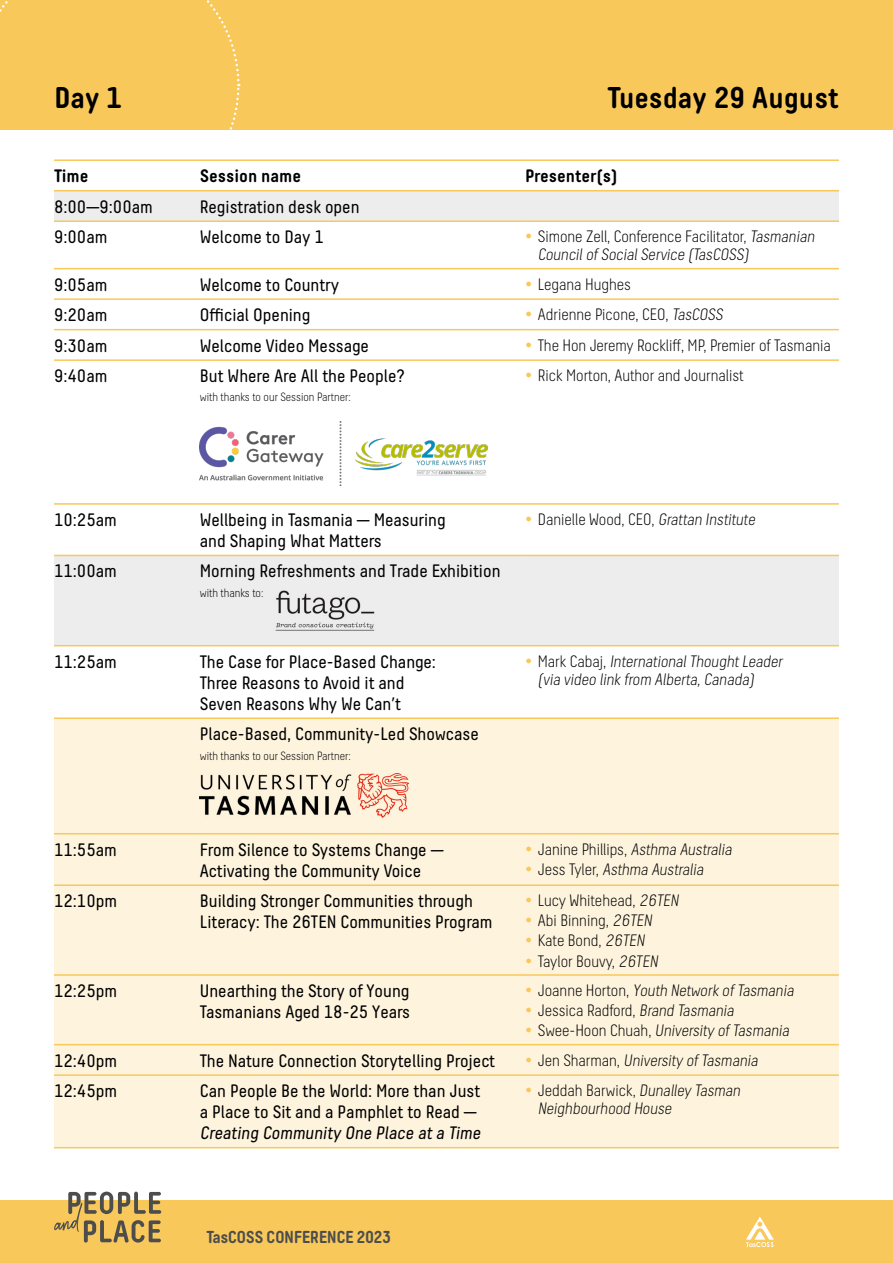
<style>
.page{position:relative;width:893px;height:1263px;background:#fff}
.page>*{position:absolute;margin:0;border:0;box-sizing:border-box;transform-origin:0 0}
.H2{font:700 30px "Decima Round A";color:#000}
.Body_Table{font:18px/21px "Decima Round A";color:#000}
.Body_Table_Regular{font:18px "Decima Round A";color:#000}
.Body{font:700 18px "Decima Round A";color:#000}
.t1{font:700 17.25px "Decima Round A";letter-spacing:-.03em;color:#4d4d4d}
.t2{font:16.5px/18px "Decima Round A Light";color:#000}
.with_thanks_to_our_partner{font:12px "Decima Round A Light";color:#000}
.Body_Table_Regular-2{font:12px "Decima Round A Light";color:#000}
.s1{color:#f8c85a}
</style>
<div class="page">
<div style="left:0;top:0;width:893px;height:130px;background:#f8c85a"></div>
<svg style="left:0;top:0;width:241px;height:130px"></svg>
<svg style="left:54px;top:191px;width:785px;height:454px"></svg>
<div style="left:54px;top:719px;width:785px;height:428px;background:#fef4de"></div>
<hr style="left:54px;top:159px;width:146px;height:2px;background:#f8c85a">
<hr style="left:200px;top:159px;width:325px;height:2px;background:#f8c85a">
<hr style="left:525px;top:159px;width:314px;height:2px;background:#f8c85a">
<hr style="left:54px;top:190px;width:146px;height:1px;background:#f8c85a">
<hr style="left:200px;top:190px;width:325px;height:1px;background:#f8c85a">
<hr style="left:525px;top:190px;width:314px;height:1px;background:#f8c85a">
<hr style="left:54px;top:220px;width:146px;height:2px;background:#f8c85a">
<hr style="left:200px;top:220px;width:325px;height:2px;background:#f8c85a">
<hr style="left:525px;top:220px;width:314px;height:2px;background:#f8c85a">
<hr style="left:54px;top:268px;width:146px;height:1px;background:#f8c85a">
<hr style="left:200px;top:268px;width:325px;height:1px;background:#f8c85a">
<hr style="left:525px;top:268px;width:314px;height:1px;background:#f8c85a">
<hr style="left:54px;top:298px;width:146px;height:2px;background:#f8c85a">
<hr style="left:200px;top:298px;width:325px;height:2px;background:#f8c85a">
<hr style="left:525px;top:298px;width:314px;height:2px;background:#f8c85a">
<hr style="left:54px;top:329px;width:146px;height:1px;background:#f8c85a">
<hr style="left:200px;top:329px;width:325px;height:1px;background:#f8c85a">
<hr style="left:525px;top:329px;width:314px;height:1px;background:#f8c85a">
<hr style="left:54px;top:359px;width:146px;height:2px;background:#f8c85a">
<hr style="left:200px;top:359px;width:325px;height:2px;background:#f8c85a">
<hr style="left:525px;top:359px;width:314px;height:2px;background:#f8c85a">
<hr style="left:54px;top:503px;width:146px;height:2px;background:#f8c85a">
<hr style="left:200px;top:503px;width:325px;height:2px;background:#f8c85a">
<hr style="left:525px;top:503px;width:314px;height:2px;background:#f8c85a">
<hr style="left:54px;top:555px;width:146px;height:1px;background:#f8c85a">
<hr style="left:200px;top:555px;width:325px;height:1px;background:#f8c85a">
<hr style="left:525px;top:555px;width:314px;height:1px;background:#f8c85a">
<hr style="left:54px;top:645px;width:146px;height:1px;background:#f8c85a">
<hr style="left:200px;top:645px;width:325px;height:1px;background:#f8c85a">
<hr style="left:525px;top:645px;width:314px;height:1px;background:#f8c85a">
<hr style="left:54px;top:717px;width:146px;height:2px;background:#f8c85a">
<hr style="left:200px;top:717px;width:325px;height:2px;background:#f8c85a">
<hr style="left:525px;top:717px;width:314px;height:2px;background:#f8c85a">
<hr style="left:54px;top:833px;width:146px;height:1px;background:#f8c85a">
<hr style="left:200px;top:833px;width:325px;height:1px;background:#f8c85a">
<hr style="left:525px;top:833px;width:314px;height:1px;background:#f8c85a">
<hr style="left:54px;top:884px;width:146px;height:2px;background:#f8c85a">
<hr style="left:200px;top:884px;width:325px;height:2px;background:#f8c85a">
<hr style="left:525px;top:884px;width:314px;height:2px;background:#f8c85a">
<hr style="left:54px;top:974px;width:146px;height:2px;background:#f8c85a">
<hr style="left:200px;top:974px;width:325px;height:2px;background:#f8c85a">
<hr style="left:525px;top:974px;width:314px;height:2px;background:#f8c85a">
<hr style="left:54px;top:1044px;width:146px;height:1px;background:#f8c85a">
<hr style="left:200px;top:1044px;width:325px;height:1px;background:#f8c85a">
<hr style="left:525px;top:1044px;width:314px;height:1px;background:#f8c85a">
<hr style="left:54px;top:1074px;width:146px;height:2px;background:#f8c85a">
<hr style="left:200px;top:1074px;width:325px;height:2px;background:#f8c85a">
<hr style="left:525px;top:1074px;width:314px;height:2px;background:#f8c85a">
<hr style="left:54px;top:1147px;width:146px;height:1px;background:#f8c85a">
<hr style="left:200px;top:1147px;width:325px;height:1px;background:#f8c85a">
<hr style="left:525px;top:1147px;width:314px;height:1px;background:#f8c85a">
<img style="left:200px;top:421px;width:288px;height:65px">
<img style="left:273px;top:582px;width:127px;height:62px">
<img style="left:200px;top:773px;width:208px;height:44px">
<div style="left:0;top:1200px;width:893px;height:63px;background:#f8c85a"></div>
<svg style="left:54px;top:1191px;width:107px;height:51px"></svg>
<svg style="left:746px;top:1216px;width:28px;height:31px"></svg>
<h3 class="H2" style="left:54px;top:79px;width:69px">Day 1</h3>
<h3 class="H2" style="left:607px;top:79px;width:233px">Tuesday 29 August</h3>
<p class="Body" style="left:54px;top:165px;width:36px">Time</p>
<p class="Body" style="left:200px;top:165px;width:103px">Session name</p>
<p class="Body" style="left:525px;top:165px;width:94px">Presenter(s)</p>
<p class="Body_Table_Regular" style="left:54px;top:196px;width:100px">8:00—9:00am</p>
<h3 class="Body_Table" style="left:200px;top:196px;width:161px">Registration desk open</h3>
<p class="Body_Table_Regular" style="left:54px;top:227px;width:55px">9:00am</p>
<h3 class="Body_Table" style="left:200px;top:226px;width:126px">Welcome to Day 1</h3>
<p class="t2" style="left:538px;top:227px;width:281px;text-indent:-13px"><span class="s1">•</span> Simone Zell, Conference Facilitator, Tasmanian<br>Councilof SocialService (TasCOSS)</p>
<p class="Body_Table_Regular" style="left:54px;top:274px;width:55px">9:05am</p>
<h3 class="Body_Table" style="left:200px;top:274px;width:141px">Welcome to Country</h3>
<p class="t2" style="left:525px;top:275px;width:107px"><span class="s1">•</span> Legana Hughes</p>
<p class="Body_Table_Regular" style="left:54px;top:305px;width:55px">9:20am</p>
<h3 class="Body_Table" style="left:200px;top:304px;width:112px">Official Opening</h3>
<p class="t2" style="left:525px;top:305px;width:202px"><span class="s1">•</span> Adrienne Picone, CEO, TasCOSS</p>
<p class="Body_Table_Regular" style="left:54px;top:335px;width:55px">9:30am</p>
<h3 class="Body_Table" style="left:200px;top:335px;width:171px">Welcome Video Message</h3>
<p class="t2" style="left:525px;top:336px;width:307px"><span class="s1">•</span> The Hon Jeremy Rockliff, MP, Premier of Tasmania</p>
<p class="Body_Table_Regular" style="left:54px;top:366px;width:55px">9:40am</p>
<h3 class="Body_Table" style="left:200px;top:365px;width:207px">But Where Are All the People?</h3>
<p class="with_thanks_to_our_partner" style="left:200px;top:391px;width:152px">with thanks to our Session Partner:</p>
<p class="t2" style="left:525px;top:366px;width:220px"><span class="s1">•</span> Rick Morton, Author and Journalist</p>
<p class="Body_Table_Regular" style="left:54px;top:509px;width:64px">10:25am</p>
<h3 class="Body_Table" style="left:200px;top:509px;width:247px">Wellbeing in Tasmania — Measuring and Shaping What Matters</h3>
<p class="t2" style="left:525px;top:510px;width:234px"><span class="s1">•</span> Danielle Wood, CEO, Grattan Institute</p>
<p class="Body_Table_Regular" style="left:54px;top:561px;width:64px">11:00am</p>
<h3 class="Body_Table" style="left:200px;top:561px;width:302px">Morning Refreshments and Trade Exhibition</h3>
<p class="with_thanks_to_our_partner" style="left:200px;top:586px;width:65px">with thanks to:</p>
<p class="Body_Table_Regular" style="left:54px;top:651px;width:64px">11:25am</p>
<h3 class="Body_Table" style="left:200px;top:651px;width:238px">The Case for Place-Based Change:<br>Three Reasons to Avoid it and<br>Seven Reasons Why We Can’t</h3>
<p class="t2" style="left:538px;top:652px;width:249px;text-indent:-13px"><span class="s1">•</span> Ma rk C a b aj , InternationalThoughtLeader (via video link from Alberta,Canada)</p>
<p class="Body_Table_Regular" style="left:200px;top:724px;width:280px">Place-Based, Community-Led Showcase</p>
<p class="Body_Table_Regular-2" style="left:200px;top:749px;width:152px">with thanks to our Session Partner:</p>
<p class="Body_Table_Regular" style="left:54px;top:839px;width:64px">11:55am</p>
<h3 class="Body_Table" style="left:200px;top:839px;width:245px">From Silence to Systems Change —<br>Activating the Community Voice</h3>
<p class="t2" style="left:525px;top:840px;width:211px"><span class="s1">•</span> Janine Phillips, Asthma Australia</p>
<p class="t2" style="left:525px;top:860px;width:182px"><span class="s1">•</span> Jes s Ty l e r, Asthma Australia</p>
<p class="Body_Table_Regular" style="left:54px;top:891px;width:65px">12:10pm</p>
<h3 class="Body_Table" style="left:200px;top:890px;width:294px">Building Stronger Communities through<br>Literacy: The 26TEN Communities Program</h3>
<p class="t2" style="left:525px;top:891px;width:158px"><span class="s1">•</span> Lucy Whitehead, 26TEN</p>
<p class="t2" style="left:525px;top:911px;width:131px"><span class="s1">•</span> Abi Binning, 26TEN</p>
<p class="t2" style="left:525px;top:932px;width:124px"><span class="s1">•</span> Kate Bond, 26TEN</p>
<p class="t2" style="left:525px;top:952px;width:137px"><span class="s1">•</span> Taylor Bouvy, 26TEN</p>
<p class="Body_Table_Regular" style="left:54px;top:981px;width:65px">12:25pm</p>
<h3 class="Body_Table" style="left:200px;top:980px;width:212px">Unearthing the Story of Young<br>Tasmanians Aged 18-25 Years</h3>
<p class="t2" style="left:525px;top:981px;width:273px"><span class="s1">•</span> Jo a n n e Ho rto n , Youth Network of Tasmania</p>
<p class="t2" style="left:525px;top:1001px;width:213px"><span class="s1">•</span> Jessica Radford, Brand Tasmania</p>
<p class="t2" style="left:525px;top:1021px;width:268px"><span class="s1">•</span> Swe e - Ho o n C h u a h , University of Tasmania</p>
<p class="Body_Table_Regular" style="left:54px;top:1050px;width:65px">12:40pm</p>
<h3 class="Body_Table" style="left:200px;top:1050px;width:297px">The Nature Connection Storytelling Project</h3>
<p class="t2" style="left:525px;top:1051px;width:237px"><span class="s1">•</span> Je n Sh a rm a n , University of Tasmania</p>
<p class="Body_Table_Regular" style="left:54px;top:1081px;width:65px">12:45pm</p>
<h3 class="Body_Table" style="left:200px;top:1080px;width:285px">Can People Be the World: More than Just a Place to Sit and a Pamphlet to Read —<br>Creating Community One Place at a Time</h3>
<p class="t2" style="left:538px;top:1081px;width:206px;text-indent:-13px"><span class="s1">•</span> Jeddah Barwick, Dunalley Tasman<br>Neighbourhood House</p>
<p class="t1" style="left:206px;top:1226px;width:186px">TasCOSS CONFERENCE 2023</p>
</div>
